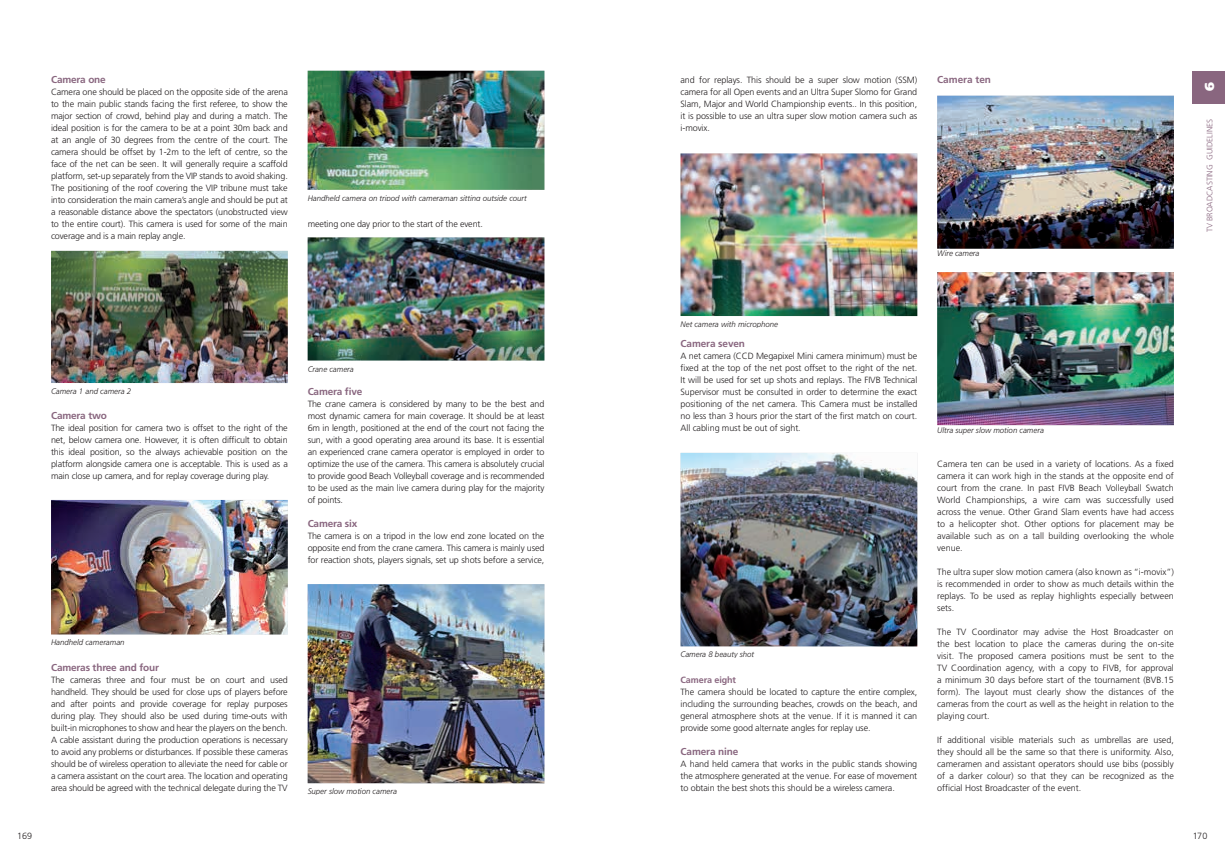
<style>
.page{position:relative;width:1225px;height:851px;background:#fff}
.page>*{position:absolute;margin:0;border:0;box-sizing:border-box;transform-origin:0 0}
.t1{font:900 13px "Frutiger";color:#fff}
.t2{font:700 10px "Frutiger";letter-spacing:-.015em;color:#89667f}
.t3{font:300 9px/12px "Frutiger";letter-spacing:-.01em;color:#231f20;text-align:justify}
.t4{font:700 9px "Frutiger";letter-spacing:-.01em;color:#89667f}
.t5{font:italic 300 8px "Frutiger";color:#231f20}
.t6{font:300 8px "Frutiger";color:#89667f}
</style>
<div class="page">
<img style="left:51px;top:251px;width:237px;height:132px">
<img style="left:308px;top:237px;width:236px;height:123px">
<img style="left:308px;top:584px;width:236px;height:199px">
<img style="left:680px;top:153px;width:237px;height:163px">
<img style="left:680px;top:453px;width:237px;height:193px">
<img style="left:308px;top:71px;width:236px;height:119px">
<img style="left:51px;top:500px;width:237px;height:134px">
<img style="left:937px;top:96px;width:237px;height:153px">
<img style="left:937px;top:272px;width:237px;height:153px">
<div style="left:1192px;top:71px;width:33px;height:32px;background:#89667f"></div>
<p class="t2" style="left:51px;top:73px;width:56px">Camera one</p>
<p class="t3" style="left:51px;top:86px;width:238px">Camera one should be placed on the opposite side of the arena to the main public stands facing the first referee, to show the major section of crowd, behind play and during a match. The ideal position is for the camera to be at a point 30m back and at an angle of 30 degrees from the centre of the court. The camera should be offset by 1-2m to the left of centre, so the face of the net can be seen. It will generally require a scaffold platform, set-up separately from the VIP stands to avoid shaking.<br>The positioning of the roof covering the VIP tribune must take into consideration the main camera’s angle and should be put at a reasonable distance above the spectators (unobstructed view to the entire court). This camera is used for some of the main coverage and is a main replay angle.</p>
<p class="t5" style="left:308px;top:193px;width:221px">Handheld camera on tripod with cameraman sitting outside court</p>
<p class="t3" style="left:308px;top:218px;width:177px">meeting one day prior to the start of the event.</p>
<p class="t5" style="left:51px;top:386px;width:82px">Camera 1 and camera 2</p>
<p class="t2" style="left:51px;top:409px;width:57px">Camera two</p>
<p class="t3" style="left:51px;top:422px;width:238px">The ideal position for camera two is offset to the right of the net, below camera one. However, it is often difficult to obtain this ideal position, so the always achievable position on the platform alongside camera one is acceptable. This is used as a main close up camera, and for replay coverage during play.</p>
<p class="t5" style="left:308px;top:364px;width:48px">Crane camera</p>
<p class="t2" style="left:308px;top:385px;width:56px">Camera five</p>
<p class="t3" style="left:308px;top:398px;width:238px">The crane camera is considered by many to be the best and most dynamic camera for main coverage. It should be at least 6m in length, positioned at the end of the court not facing the sun, with a good operating area around its base. It is essential an experienced crane camera operator is employed in order to optimize the use of the camera. This camera is absolutely crucial to provide good Beach Volleyball coverage and is recommended to be used as the main live camera during play for the majority of points.</p>
<p class="t2" style="left:308px;top:517px;width:51px">Camera six</p>
<p class="t3" style="left:308px;top:530px;width:238px">The camera is on a tripod in the low end zone located on the opposite end from the crane camera. This camera is mainly used for reaction shots, players signals, set up shots before a service,</p>
<p class="t5" style="left:51px;top:638px;width:75px">Handheld cameraman</p>
<p class="t2" style="left:51px;top:661px;width:109px">Cameras three and four</p>
<p class="t3" style="left:51px;top:674px;width:238px">The cameras three and four must be on court and used handheld. They should be used for close ups of players before and after points and provide coverage for replay purposes during play. They should also be used during time-outs with built-in microphones to show and hear the players on the bench.<br>A cable assistant during the production operations is necessary to avoid any problems or disturbances. If possible these cameras should be of wireless operation to alleviate the need for cable or a camera assistant on the court area. The location and operating area should be agreed with the technical delegate during the TV</p>
<p class="t5" style="left:308px;top:786px;width:91px">Super slow motion camera</p>
<p class="t3" style="left:680px;top:74px;width:238px">and for replays. This should be a super slow motion (SSM) camera for all Open events and an Ultra Super Slomo for Grand Slam, Major and World Championship events.. In this position, it is possible to use an ultra super slow motion camera such as i-movix.</p>
<p class="t2" style="left:937px;top:73px;width:55px">Camera ten</p>
<p class="t5" style="left:937px;top:249px;width:44px">Wire camera</p>
<p class="t5" style="left:680px;top:319px;width:99px">Net camera with microphone</p>
<p class="t2" style="left:680px;top:337px;width:66px">Camera seven</p>
<p class="t3" style="left:680px;top:350px;width:238px">A net camera (CCD Megapixel Mini camera minimum) must be fixed at the top of the net post offset to the right of the net.<br>It will be used for set up shots and replays. The FIVB Technical Supervisor must be consulted in order to determine the exact positioning of the net camera. This Camera must be installed no less than 3 hours prior the start of the first match on court.<br>All cabling must be out of sight.</p>
<p class="t5" style="left:680px;top:650px;width:75px">Camera 8 beauty shot</p>
<p class="t4" style="left:680px;top:674px;width:57px">Camera eight</p>
<p class="t3" style="left:680px;top:686px;width:238px">The camera should be located to capture the entire complex, including the surrounding beaches, crowds on the beach, and general atmosphere shots at the venue. If it is manned it can provide some good alternate angles for replay use.</p>
<p class="t2" style="left:680px;top:745px;width:59px">Camera nine</p>
<p class="t3" style="left:680px;top:758px;width:238px">A hand held camera that works in the public stands showing the atmosphere generated at the venue. For ease of movement to obtain the best shots this should be a wireless camera.</p>
<p class="t5" style="left:937px;top:425px;width:108px">Ultra super slow motion camera</p>
<p class="t3" style="left:937px;top:458px;width:238px">Camera ten can be used in a variety of locations. As a fixed camera it can work high in the stands at the opposite end of court from the crane. In past FIVB Beach Volleyball Swatch World Championships, a wire cam was successfully used across the venue. Other Grand Slam events have had access to a helicopter shot. Other options for placement may be available such as on a tall building overlooking the whole venue.</p>
<p class="t3" style="left:937px;top:566px;width:238px">The ultra super slow motion camera (also known as “i-movix”) is recommended in order to show as much details within the replays. To be used as replay highlights especially between sets.</p>
<p class="t3" style="left:937px;top:626px;width:238px">The TV Coordinator may advise the Host Broadcaster on the best location to place the cameras during the on-site visit. The proposed camera positions must be sent to the TV Coordination agency, with a copy to FIVB, for approval a minimum 30 days before start of the tournament (BVB.15 form). The layout must clearly show the distances of the cameras from the court as well as the height in relation to the playing court.</p>
<p class="t3" style="left:937px;top:734px;width:238px">If additional visible materials such as umbrellas are used, they should all be the same so that there is uniformity. Also, cameramen and assistant operators should use bibs (possibly of a darker colour) so that they can be recognized as the official Host Broadcaster of the event.</p>
<h1 class="t1" style="left:1201px;top:91px;width:10px;rotate:-90deg">6</h1>
<p class="t6" style="left:1205px;top:232px;width:115px;rotate:-90deg">TV BROADCASTING GUIDELINES</p>
<p class="t3" style="left:17px;top:830px;width:17px">169</p>
<p class="t3" style="left:1192px;top:830px;width:16px">170</p>
</div>
